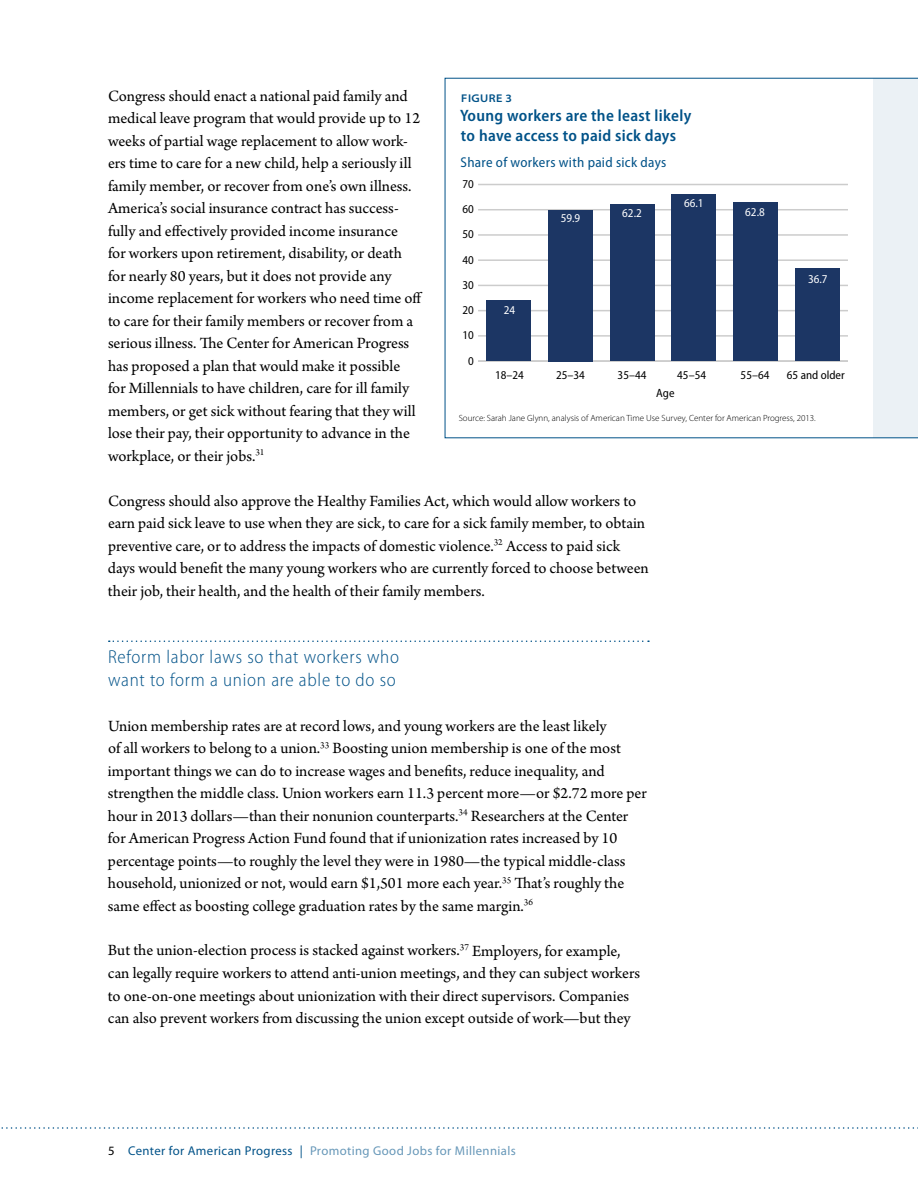
<style>
.page{position:relative;width:918px;height:1188px;background:#fff}
.page>*{position:absolute;margin:0;border:0;box-sizing:border-box;transform-origin:0 0}
.t1{font:300 semi-condensed 18.75px/22.5px "Myriad Pro";letter-spacing:.04em;color:#005288}
.t2{font:16.5px/22.5px "Arno Pro";color:#000}
.t3{font:600 semi-condensed 16.5px/19.5px "Myriad Pro";letter-spacing:.02em;color:#005288}
.t4{font:semi-condensed 14.25px "Myriad Pro";letter-spacing:.02em;color:#005288}
.t5{font:12.75px "Myriad Pro";letter-spacing:.03em;color:#6697b8}
.t6{font:semi-condensed 12px "Myriad Pro";color:#000}
.t7{font:semi-condensed 12px "Myriad Pro";color:#fff}
.t8{font:600 semi-expanded 11.25px "Myriad Pro";letter-spacing:.04em;color:#005288}
.t9{font:300 9px "Myriad Pro";color:#000}
.s1{color:#000}
.s2{color:#005288}
</style>
<div class="page">
<svg style="left:1px;top:1127px;width:917px;height:2px"></svg>
<svg style="left:109px;top:640px;width:540px;height:2px"></svg>
<svg style="left:445px;top:78px;width:473px;height:360px"></svg>
<hr style="left:478px;top:360px;width:370px;height:2px;background:#ccc">
<hr style="left:478px;top:335px;width:370px;height:2px;background:#ccc">
<hr style="left:478px;top:310px;width:370px;height:1px;background:#ccc">
<hr style="left:478px;top:285px;width:370px;height:1px;background:#ccc">
<hr style="left:478px;top:259px;width:370px;height:2px;background:#ccc">
<hr style="left:478px;top:234px;width:370px;height:2px;background:#ccc">
<hr style="left:478px;top:209px;width:370px;height:1px;background:#ccc">
<hr style="left:478px;top:184px;width:370px;height:1px;background:#ccc">
<div style="left:487px;top:301px;width:44px;height:60px;background:#1c3664"></div>
<div style="left:548px;top:210px;width:45px;height:151px;background:#1c3664"></div>
<div style="left:610px;top:204px;width:44px;height:157px;background:#1c3664"></div>
<div style="left:672px;top:194px;width:44px;height:167px;background:#1c3664"></div>
<div style="left:733px;top:203px;width:45px;height:158px;background:#1c3664"></div>
<div style="left:795px;top:269px;width:44px;height:92px;background:#1c3664"></div>
<p class="t2" style="left:108px;top:85px;width:316px">Congress should enact a national paid family and medical leave program that would provide up to 12 weeks of partial wage replacement to allow work&shy;ers time to care for a new child, help a seriously ill family member, or recover from one’s own illness.<br>America’s social insurance contract has success&shy;fully and effectively provided income insurance<br>for workers upon retirement, disability, or death for nearly 80 years, but it does not provide any income replacement for workers who need time off to care for their family members or recover from a serious illness. The Center for American Progress has proposed a plan that would make it possible<br>for Millennials to have children, care for ill family members, or get sick without fearing that they will lose their pay, their opportunity to advance in the workplace, or their jobs.<sup>31</sup></p>
<p class="t2" style="left:108px;top:490px;width:542px">Congress should also approve the Healthy Families Act, which would allow workers to earn paid sick leave to use when they are sick, to care for a sick family member, to obtain preventive care, or to address the impacts of domestic violence.<sup>32</sup> Access to paid sick days would benefit the many young workers who are currently forced to choose between their job, their health, and the health of their family members.</p>
<p class="t8" style="left:461px;top:92px;width:52px">FIGURE 3</p>
<p class="t3" style="left:460px;top:106px;width:233px">Young workers are the least likely to have access to paid sick days</p>
<p class="t4" style="left:461px;top:154px;width:207px">Share of workers with paid sick days</p>
<p class="t6" style="left:462px;top:178px;width:13px">70</p>
<p class="t7" style="left:684px;top:196px;width:21px">66.1</p>
<p class="t6" style="left:462px;top:203px;width:13px">60</p>
<p class="t7" style="left:745px;top:205px;width:21px">62.8</p>
<p class="t7" style="left:622px;top:207px;width:21px">62.2</p>
<p class="t7" style="left:561px;top:211px;width:21px">59.9</p>
<p class="t6" style="left:462px;top:228px;width:13px">50</p>
<p class="t6" style="left:462px;top:253px;width:13px">40</p>
<p class="t7" style="left:808px;top:273px;width:21px">36.7</p>
<p class="t6" style="left:462px;top:278px;width:13px">30</p>
<p class="t7" style="left:504px;top:303px;width:13px">24</p>
<p class="t6" style="left:462px;top:304px;width:13px">20</p>
<p class="t6" style="left:462px;top:329px;width:13px">10</p>
<p class="t6" style="left:468px;top:354px;width:7px">0</p>
<p class="t6" style="left:495px;top:369px;width:30px">18–24</p>
<p class="t6" style="left:556px;top:369px;width:30px">25–34</p>
<p class="t6" style="left:618px;top:369px;width:30px">35–44</p>
<p class="t6" style="left:677px;top:369px;width:30px">45–54</p>
<p class="t6" style="left:741px;top:369px;width:30px">55–64</p>
<p class="t6" style="left:787px;top:369px;width:59px">65 and older</p>
<p class="t6" style="left:656px;top:386px;width:20px">Age</p>
<p class="t9" style="left:459px;top:412px;width:359px">Source: Sarah Jane Glynn, analysis of American Time Use Survey, Center for American Progress, 2013.</p>
<p class="t1" style="left:108px;top:646px;width:293px">Reform labor laws so that workers who want to form a union are able to do so</p>
<p class="t2" style="left:108px;top:715px;width:540px">Union membership rates are at record lows, and young workers are the least likely<br>of all workers to belong to a union.<sup>33</sup> Boosting union membership is one of the most important things we can do to increase wages and benefits, reduce inequality, and strengthen the middle class. Union workers earn 11.3 percent more—or $2.72 more per hour in 2013 dollars—than their nonunion counterparts.<sup>34</sup> Researchers at the Center for American Progress Action Fund found that if unionization rates increased by 10 percentage points—to roughly the level they were in 1980—the typical middle-class household, unionized or not, would earn $1,501 more each year.<sup>35</sup> That’s roughly the same effect as boosting college graduation rates by the same margin.<sup>36</sup></p>
<p class="t2" style="left:108px;top:940px;width:534px">But the union-election process is stacked against workers.<sup>37</sup> Employers, for example, can legally require workers to attend anti-union meetings, and they can subject workers to one-on-one meetings about unionization with their direct supervisors. Companies can also prevent workers from discussing the union except outside of work—but they</p>
<p class="t5" style="left:108px;top:1143px;width:409px"><span class="s1">5</span> <span class="s2">Center for American Progress |</span> Promoting Good Jobs for Millennials</p>
</div>
